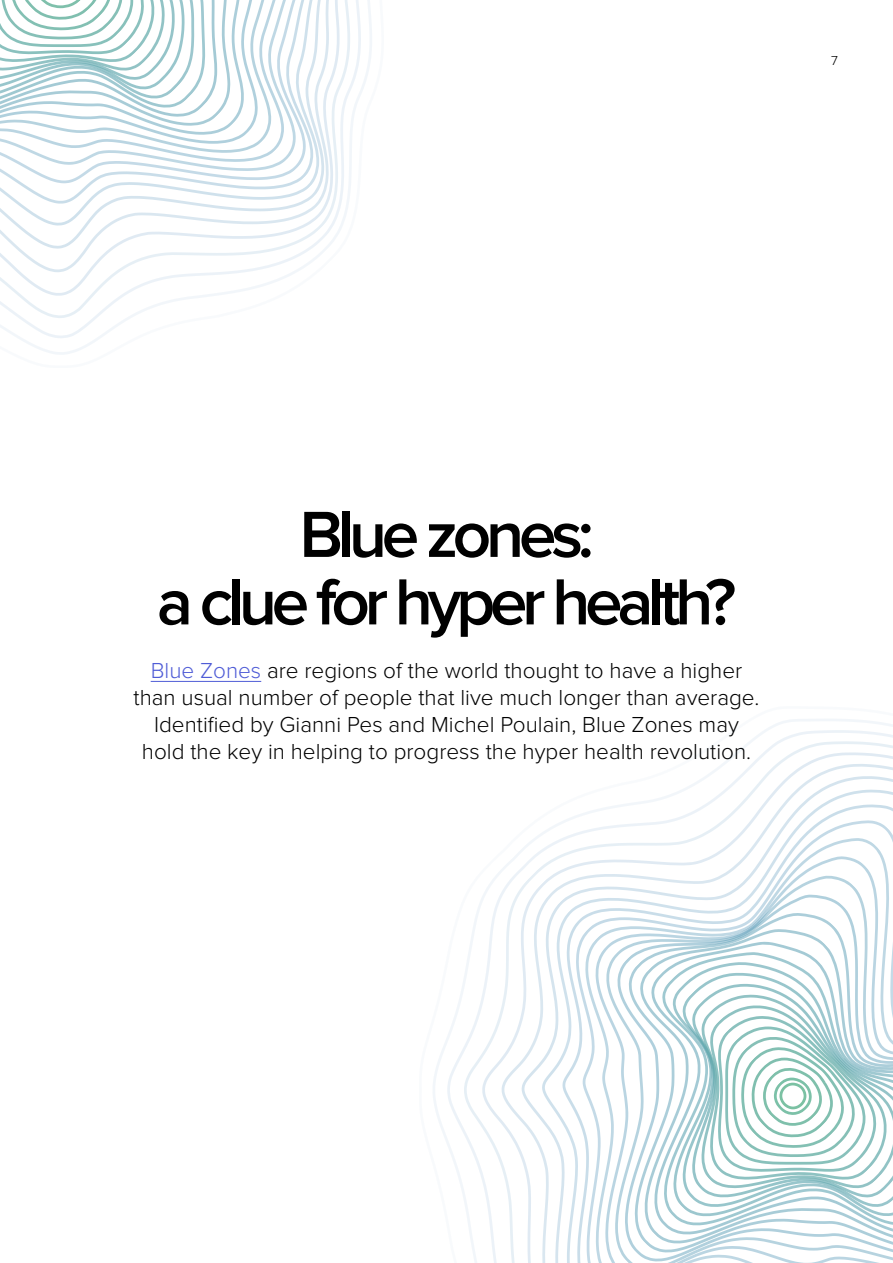
<style>
.page{position:relative;width:893px;height:1263px;background:#fff}
.page>*{position:absolute;margin:0;border:0;box-sizing:border-box;transform-origin:0 0}
.t1{font:600 67.5px/67.5px "Proxima Nova";letter-spacing:-.08em;color:#000;text-align:center}
.t2{font:300 22.5px/27px "Proxima Nova";color:#000;text-align:center}
.t3{font:300 13.5px "Proxima Nova";color:#000}
.s1{color:#4f5cd6}
</style>
<div class="page">
<hr style="left:151px;top:681px;width:110px;height:1px;background:#4f5cd6">
<svg style="left:464px;top:741px;width:429px;height:522px"></svg>
<svg style="left:482px;top:752px;width:411px;height:511px"></svg>
<svg style="left:501px;top:764px;width:392px;height:499px"></svg>
<svg style="left:522px;top:776px;width:371px;height:487px"></svg>
<svg style="left:542px;top:789px;width:351px;height:474px"></svg>
<svg style="left:562px;top:804px;width:331px;height:459px"></svg>
<svg style="left:576px;top:820px;width:317px;height:443px"></svg>
<svg style="left:585px;top:838px;width:308px;height:425px"></svg>
<svg style="left:595px;top:856px;width:298px;height:407px"></svg>
<svg style="left:606px;top:875px;width:287px;height:388px"></svg>
<svg style="left:617px;top:894px;width:276px;height:367px"></svg>
<svg style="left:629px;top:912px;width:264px;height:340px"></svg>
<svg style="left:640px;top:929px;width:253px;height:314px"></svg>
<svg style="left:651px;top:941px;width:242px;height:293px"></svg>
<svg style="left:662px;top:952px;width:231px;height:273px"></svg>
<svg style="left:673px;top:962px;width:220px;height:254px"></svg>
<svg style="left:682px;top:973px;width:211px;height:234px"></svg>
<svg style="left:692px;top:984px;width:201px;height:213px"></svg>
<svg style="left:0;top:296px;width:209px;height:22px"></svg>
<svg style="left:0;top:0;width:372px;height:296px"></svg>
<svg style="left:0;top:0;width:368px;height:272px"></svg>
<svg style="left:0;top:0;width:358px;height:249px"></svg>
<svg style="left:0;top:0;width:347px;height:226px"></svg>
<svg style="left:0;top:0;width:335px;height:204px"></svg>
<svg style="left:0;top:0;width:321px;height:183px"></svg>
<svg style="left:0;top:0;width:306px;height:171px"></svg>
<svg style="left:0;top:0;width:290px;height:162px"></svg>
<svg style="left:0;top:0;width:274px;height:153px"></svg>
<p class="t3" style="left:831px;top:54px;width:8px">7</p>
<h1 class="t1" style="left:157px;top:504px;width:581px">Blue zones:<br>a clue for hyper health?</h1>
<p class="t2" style="left:134px;top:658px;width:627px"><span class="s1">Blue Zones</span> are regions of the world thought to have a higher than usual number of people that live much longer than average.<br>Identified by Gianni Pes and Michel Poulain, Blue Zones may hold the key in helping to progress the hyper health revolution.</p>
</div>
